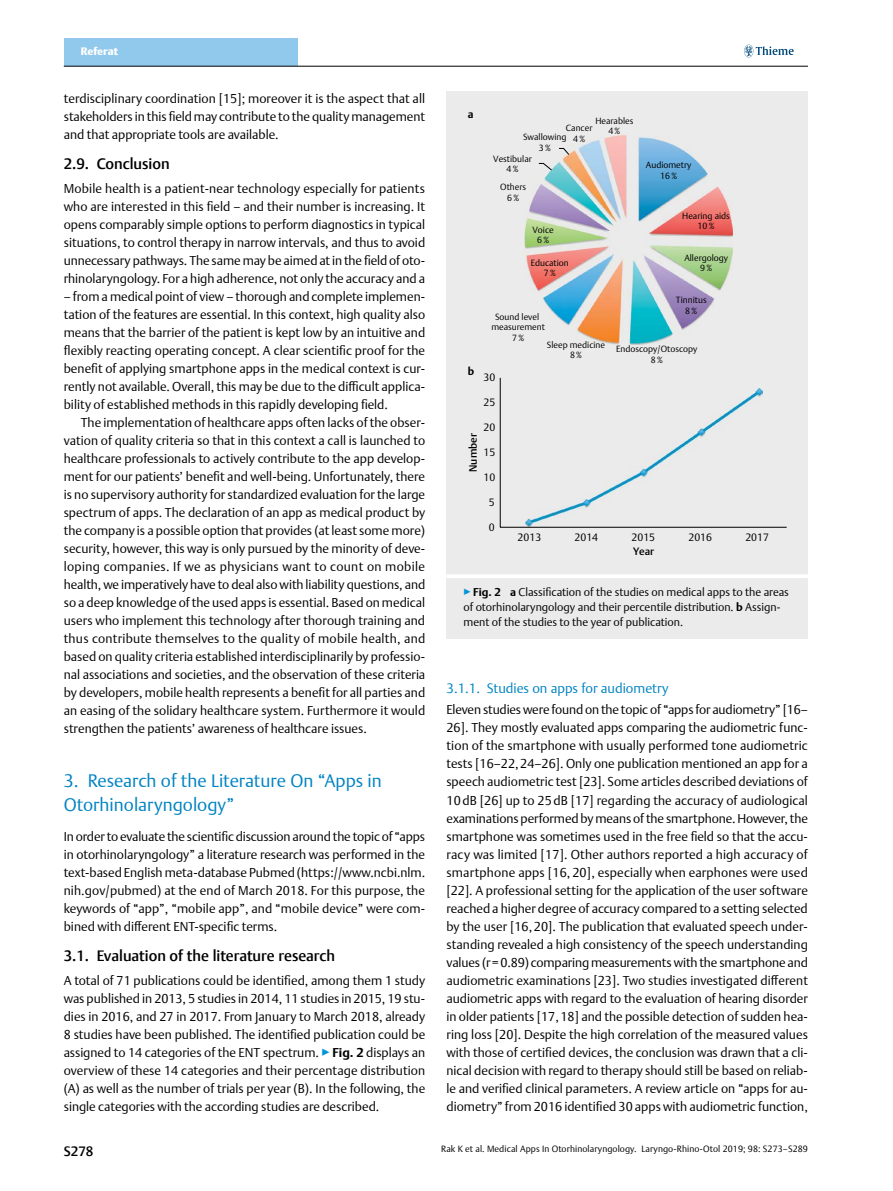
<style>
.page{position:relative;width:893px;height:1191px;background:#fff}
.page>*{position:absolute;margin:0;border:0;box-sizing:border-box;transform-origin:0 0}
.t1{font:300 18px/24px "Thieme Argo 2011";color:#0083c2}
.t2{font:500 15px "Thieme Argo 2011";color:#000}
.t3{font:300 13.5px "Thieme Argo 2011";color:#0083c2}
.t4{font:500 13.5px "Thieme Argo 2011";color:#000}
.t5{font:300 12.75px/18px "Thieme Argo 2011";color:#000;text-align:justify}
.t6{font:300 11.25px/15px "Thieme Argo 2011";color:#000}
.t7{font:900 10.8px "Thieme Argo 2011";letter-spacing:.005em;color:#fff}
.t8{font:700 10.8px "Thieme Argo 2011";color:#000}
.t9{font:500 10.65px "Thieme Argo 2011";color:#000}
.t10{font:300 10.5px "Thieme Argo 2011";color:#000}
.t11{font:500 10.5px "Thieme Argo 2011";color:#000}
.t12{font:300 9px "Thieme Argo 2011";letter-spacing:.01em;color:#000}
.t13{font:300 8.85px/10.6px "Thieme Argo 2011";color:#000;text-align:center}
.s1{color:#0095da}
.s2{font-weight:700}
</style>
<div class="page">
<div style="left:64px;top:38px;width:234px;height:28px;background:#91c9ed"></div>
<svg style="left:744px;top:45px;width:50px;height:12px"></svg>
<hr style="left:64px;top:66px;width:744px;height:1px;background:#000">
<div style="left:446px;top:91px;width:362px;height:483px;background:#ebebec"></div>
<img style="left:524px;top:135px;width:209px;height:209px">
<svg style="left:538px;top:147px;width:32px;height:24px"></svg>
<img style="left:525px;top:389px;width:237px;height:138px">
<hr style="left:500px;top:378px;width:1px;height:149px;background:#000">
<hr style="left:500px;top:527px;width:287px;height:1px;background:#000">
<div style="left:446px;top:574px;width:362px;height:65px;background:#ebebec"></div>
<hr style="left:446px;top:574px;width:362px;height:4px;background:#fff">
<p class="t7" style="left:81px;top:44px;width:39px">Referat</p>
<p class="t5" style="left:64px;top:89px;width:363px">terdisciplinary coordination [15]; moreover it is the aspect that all stakeholders in this field may contribute to the quality management and that appropriate tools are available.</p>
<p class="t2" style="left:64px;top:154px;width:107px">2.9. Conclusion</p>
<p class="t5" style="left:64px;top:179px;width:363px">Mobile health is a patient-near technology especially for patients who are interested in this field – and their number is increasing. It opens comparably simple options to perform diagnostics in typical situations, to control therapy in narrow intervals, and thus to avoid unnecessary pathways. The same may be aimed at in the field of oto&shy;rhinolaryngology. For a high adherence, not only the accuracy and a</p>
<p class="t5" style="left:64px;top:287px;width:363px">– from a medical point of view – thorough and complete implemen&shy;tation of the features are essential. In this context, high quality also means that the barrier of the patient is kept low by an intuitive and flexibly reacting operating concept. A clear scientific proof for the benefit of applying smartphone apps in the medical context is cur&shy;rently not available. Overall, this may be due to the difficult applica&shy;bility of established methods in this rapidly developing field.</p>
<p class="t5" style="left:64px;top:413px;width:363px;text-indent:17px">The implementation of healthcare apps often lacks of the obser&shy;vation of quality criteria so that in this context a call is launched to healthcare professionals to actively contribute to the app develop&shy;ment for our patients’ benefit and well-being. Unfortunately, there is no supervisory authority for standardized evaluation for the large spectrum of apps. The declaration of an app as medical product by the company is a possible option that provides (at least some more) security, however, this way is only pursued by the minority of deve&shy;loping companies. If we as physicians want to count on mobile health, we imperatively have to deal also with liability questions, and so a deep knowledge of the used apps is essential. Based on medical users who implement this technology after thorough training and thus contribute themselves to the quality of mobile health, and based on quality criteria established interdisciplinarily by professio&shy;nal associations and societies, and the observation of these criteria by developers, mobile health represents a benefit for all parties and an easing of the solidary healthcare system. Furthermore it would strengthen the patients’ awareness of healthcare issues.</p>
<h1 class="t1" style="left:64px;top:768px;width:320px">3. Research of the Literature On “Apps in<br>Otorhinolaryngology”</h1>
<p class="t5" style="left:64px;top:827px;width:363px">In order to evaluate the scientific discussion around the topic of “apps in otorhinolaryngology” a literature research was performed in the text-based English meta-database Pubmed (https://www.ncbi.nlm. nih.gov/pubmed) at the end of March 2018. For this purpose, the keywords of “app”, “mobile app”, and “mobile device” were com&shy;bined with different ENT-specific terms.</p>
<p class="t2" style="left:64px;top:946px;width:273px">3.1. Evaluation of the literature research</p>
<p class="t5" style="left:64px;top:971px;width:363px">A total of 71 publications could be identified, among them 1 study was published in 2013, 5 studies in 2014, 11 studies in 2015, 19 stu&shy;dies in 2016, and 27 in 2017. From January to March 2018, already 8 studies have been published. The identified publication could be assigned to 14 categories of the ENT spectrum. <span class="s1">▶</span><span class="s2">Fig. 2</span> displays an overview of these 14 categories and their percentage distribution (A) as well as the number of trials per year (B). In the following, the single categories with the according studies are described.</p>
<p class="t4" style="left:64px;top:1142px;width:31px">S278</p>
<p class="t8" style="left:468px;top:107px;width:7px">a</p>
<p class="t8" style="left:468px;top:364px;width:8px">b</p>
<p class="t13" style="left:595px;top:115px;width:40px">Hearables<br>4%</p>
<p class="t13" style="left:523px;top:123px;width:71px;line-height:9.1px;text-align:left;text-indent:43px">Cancer<br>Swallowing 4%</p>
<p class="t13" style="left:539px;top:142px;width:14px">3%</p>
<p class="t13" style="left:493px;top:153px;width:40px">Vestibular<br>4%</p>
<p class="t13" style="left:500px;top:181px;width:27px">Others<br>6%</p>
<p class="t13" style="left:532px;top:224px;width:23px">Voice<br>6%</p>
<p class="t13" style="left:531px;top:257px;width:40px">Education<br>7%</p>
<p class="t13" style="left:491px;top:311px;width:55px">Sound level measurement<br>7%</p>
<p class="t13" style="left:547px;top:339px;width:60px">Sleep medicine<br>8%</p>
<p class="t13" style="left:616px;top:343px;width:83px">Endoscopy/Otoscopy<br>8%</p>
<p class="t13" style="left:646px;top:160px;width:47px">Audiometry<br>16%</p>
<p class="t13" style="left:682px;top:210px;width:49px">Hearing aids<br>10%</p>
<p class="t13" style="left:684px;top:252px;width:45px">Allergology<br>9%</p>
<p class="t13" style="left:676px;top:295px;width:32px">Tinnitus<br>8%</p>
<p class="t10" style="left:483px;top:370px;width:13px">30</p>
<p class="t10" style="left:483px;top:395px;width:13px">25</p>
<p class="t10" style="left:483px;top:420px;width:13px">20</p>
<p class="t9" style="left:466px;top:472px;width:40px;rotate:-90deg">Number</p>
<p class="t10" style="left:483px;top:445px;width:13px">15</p>
<p class="t10" style="left:483px;top:470px;width:13px">10</p>
<p class="t10" style="left:489px;top:495px;width:7px">5</p>
<p class="t10" style="left:489px;top:520px;width:7px">0</p>
<p class="t10" style="left:518px;top:531px;width:25px">2013</p>
<p class="t10" style="left:575px;top:531px;width:25px">2014</p>
<p class="t10" style="left:631px;top:531px;width:25px">2015</p>
<p class="t10" style="left:688px;top:531px;width:25px">2016</p>
<p class="t10" style="left:745px;top:531px;width:25px">2017</p>
<p class="t11" style="left:633px;top:544px;width:23px">Year</p>
<p class="t6" style="left:463px;top:584px;width:327px"><span class="s1">▶</span><span class="s2">Fig. 2 a</span> Classification of the studies on medical apps to the areas of otorhinolaryngology and their percentile distribution. <span class="s2">b</span> Assign&shy;ment of the studies to the year of publication.</p>
<p class="t3" style="left:446px;top:679px;width:224px">3.1.1. Studies on apps for audiometry</p>
<p class="t5" style="left:446px;top:700px;width:363px">Eleven studies were found on the topic of “apps for audiometry” [16– 26]. They mostly evaluated apps comparing the audiometric func&shy;tion of the smartphone with usually performed tone audiometric tests [16–22,24–26]. Only one publication mentioned an app for a speech audiometric test [23]. Some articles described deviations of 10dB [26] up to 25dB [17] regarding the accuracy of audiological examinations performed by means of the smartphone. However, the smartphone was sometimes used in the free field so that the accu&shy;racy was limited [17]. Other authors reported a high accuracy of smartphone apps [16, 20], especially when earphones were used [22]. A professional setting for the application of the user software reached a higher degree of accuracy compared to a setting selected by the user [16,20]. The publication that evaluated speech under&shy;standing revealed a high consistency of the speech understanding values (r=0.89) comparing measurements with the smartphone and audiometric examinations [23]. Two studies investigated different audiometric apps with regard to the evaluation of hearing disorder in older patients [17,18] and the possible detection of sudden hea&shy;ring loss [20]. Despite the high correlation of the measured values with those of certified devices, the conclusion was drawn that a cli&shy;nical decision with regard to therapy should still be based on reliab&shy;le and verified clinical parameters. A review article on “apps for au&shy;diometry” from 2016 identified 30 apps with audiometric function,</p>
<p class="t12" style="left:441px;top:1143px;width:368px">Rak K et al. Medical Apps In Otorhinolaryngology. Laryngo-Rhino-Otol 2019; 98: S273–S289</p>
</div>
